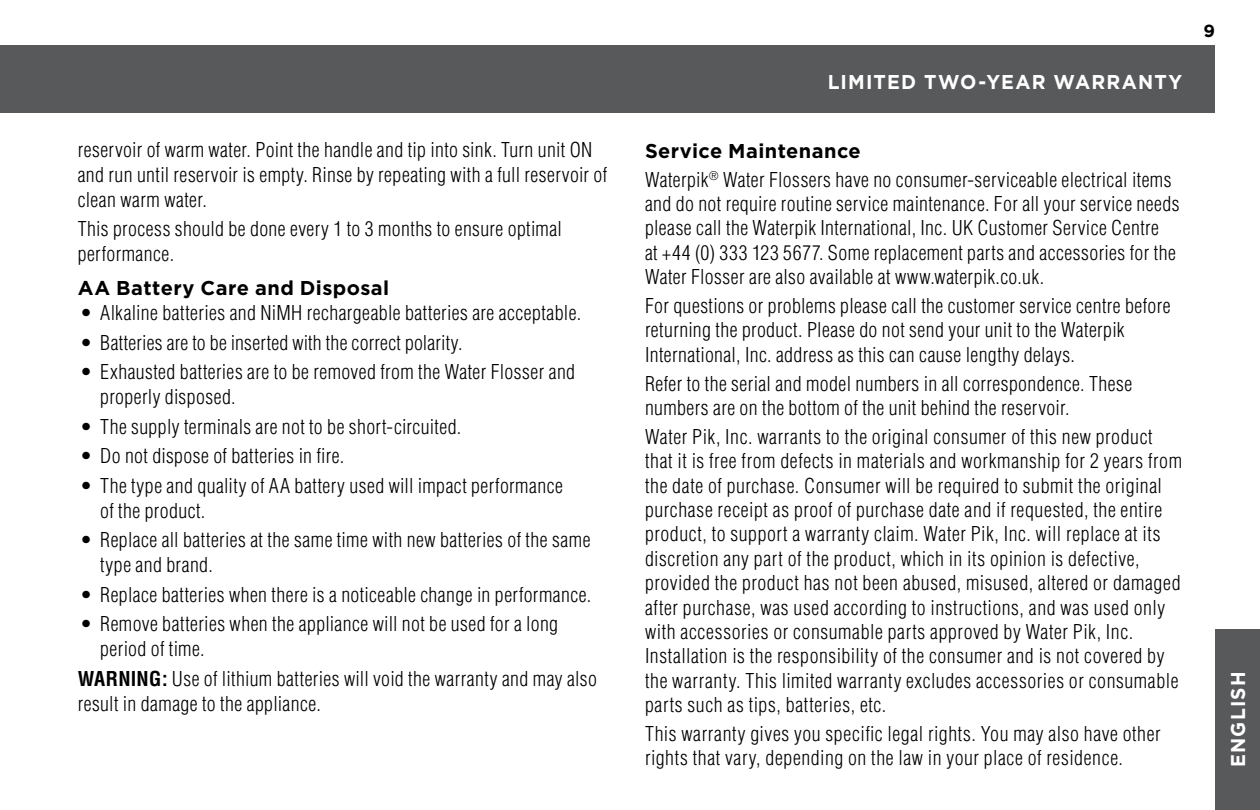
<style>
.page{position:relative;width:1260px;height:810px;background:#fff}
.page>*{position:absolute;margin:0;border:0;box-sizing:border-box;transform-origin:0 0}
.t1{font:300 condensed 20px/24.5px "Helvetica";letter-spacing:.025em;color:#000}
.t2{font:700 20px "Gotham";letter-spacing:.02em;color:#000}
.t3{font:700 20px "Gotham";letter-spacing:.065em;color:#fff;scale:.96 1}
.t4{font:700 17.5px "Gotham";color:#000}
.s1{font-weight:700}
</style>
<div class="page">
<div style="left:1215px;top:630px;width:45px;height:180px;background:#58595b"></div>
<div style="left:0;top:45px;width:1215px;height:67px;background:#58595b"></div>
<p class="t1" style="left:78px;top:137px;width:531px">reservoir of warm water. Point the handle and tip into sink. Turn unit ON and run until reservoir is empty. Rinse by repeating with a full reservoir of clean warm water.</p>
<p class="t1" style="left:78px;top:217px;width:486px">This process should be done every 1 to 3 months to ensure optimal performance.</p>
<p class="t2" style="left:78px;top:277px;width:313px">AA Battery Care and Disposal</p>
<p class="t1" style="left:80px;top:301px;width:502px">• Alkaline batteries and NiMH rechargeable batteries are acceptable.</p>
<p class="t1" style="left:80px;top:330px;width:384px">• Batteries are to be inserted with the correct polarity.</p>
<p class="t1" style="left:100px;top:360px;width:476px;text-indent:-20px">• Exhausted batteries are to be removed from the Water Flosser and properly disposed.</p>
<p class="t1" style="left:80px;top:414px;width:383px">• The supply terminals are not to be short-circuited.</p>
<p class="t1" style="left:80px;top:444px;width:266px">• Do not dispose of batteries in fire.</p>
<p class="t1" style="left:100px;top:473px;width:464px;text-indent:-20px">• The type and quality of AA battery used will impact performance of the product.</p>
<p class="t1" style="left:100px;top:528px;width:492px;text-indent:-20px">• Replace all batteries at the same time with new batteries of the same type and brand.</p>
<p class="t1" style="left:80px;top:582px;width:513px">• Replace batteries when there is a noticeable change in performance.</p>
<p class="t1" style="left:100px;top:612px;width:459px;text-indent:-20px">• Remove batteries when the appliance will not be used for a long period of time.</p>
<p class="t1" style="left:78px;top:666px;width:521px"><span class="s1">WARNING:</span> Use of lithium batteries will void the warranty and may also result in damage to the appliance.</p>
<p class="t3" style="left:828px;top:70px;width:371px">LIMITED TWO-YEAR WARRANTY</p>
<p class="t2" style="left:645px;top:139px;width:217px">Service Maintenance</p>
<p class="t1" style="left:645px;top:167px;width:536px">Waterpik<sup>®</sup> Water Flossers have no consumer-serviceable electrical items and do not require routine service maintenance. For all your service needs please call the Waterpik International, Inc. UK Customer Service Centre<br>at +44 (0) 333 123 5677. Some replacement parts and accessories for the Water Flosser are also available at www.waterpik.co.uk.</p>
<p class="t1" style="left:645px;top:293px;width:527px">For questions or problems please call the customer service centre before returning the product. Please do not send your unit to the Waterpik<br>International, Inc. address as this can cause lengthy delays.</p>
<p class="t1" style="left:645px;top:371px;width:489px">Refer to the serial and model numbers in all correspondence. These numbers are on the bottom of the unit behind the reservoir.</p>
<p class="t1" style="left:645px;top:424px;width:539px">Water Pik, Inc. warrants to the original consumer of this new product that it is free from defects in materials and workmanship for 2 years from the date of purchase. Consumer will be required to submit the original purchase receipt as proof of purchase date and if requested, the entire product, to support a warranty claim. Water Pik, Inc. will replace at its discretion any part of the product, which in its opinion is defective, provided the product has not been abused, misused, altered or damaged after purchase, was used according to instructions, and was used only with accessories or consumable parts approved by Water Pik, Inc.<br>Installation is the responsibility of the consumer and is not covered by the warranty. This limited warranty excludes accessories or consumable parts such as tips, batteries, etc.</p>
<p class="t1" style="left:645px;top:721px;width:517px">This warranty gives you specific legal rights. You may also have other rights that vary, depending on the law in your place of residence.</p>
<p class="t4" style="left:1203px;top:21px;width:13px">9</p>
<p class="t3" style="left:1226px;top:767px;width:101px;rotate:-90deg">ENGLISH</p>
</div>
